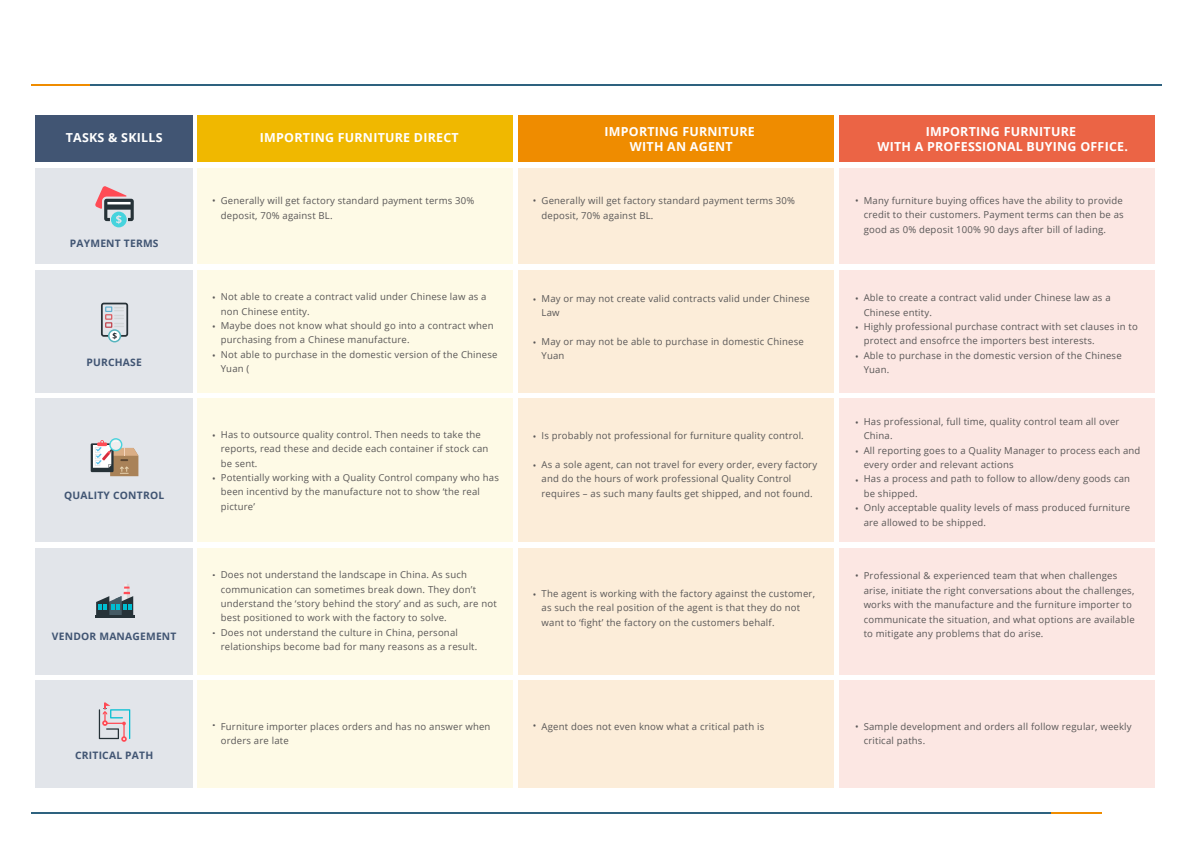
<style>
.page{position:relative;width:1190px;height:842px;background:#fff}
.page>*{position:absolute;margin:0;border:0;box-sizing:border-box;transform-origin:0 0}
.t1{font:700 12.4px/14.9px "Open Sans";letter-spacing:.02em;color:#fff;text-align:center}
.t2{font:700 10.3px "Open Sans";letter-spacing:.02em;color:#415573}
.t3{font:9.5px/14.4px "Open Sans";letter-spacing:.02em;color:#595757}
.t4{font:7.8px "Open Sans";color:#595757;scale:1.23 1}
</style>
<div class="page">
<div style="left:197px;top:270px;width:316px;height:123px;background:#fefae6"></div>
<div style="left:518px;top:270px;width:316px;height:123px;background:#fcedd9"></div>
<div style="left:839px;top:270px;width:315px;height:123px;background:#fce7e3"></div>
<div style="left:35px;top:270px;width:158px;height:123px;background:#e2e5ea"></div>
<div style="left:197px;top:398px;width:316px;height:144px;background:#fefae6"></div>
<div style="left:518px;top:398px;width:316px;height:144px;background:#fcedd9"></div>
<div style="left:839px;top:398px;width:315px;height:144px;background:#fce7e3"></div>
<div style="left:35px;top:398px;width:158px;height:144px;background:#e2e5ea"></div>
<div style="left:197px;top:548px;width:316px;height:126px;background:#fefae6"></div>
<div style="left:518px;top:548px;width:316px;height:126px;background:#fcedd9"></div>
<div style="left:839px;top:548px;width:315px;height:126px;background:#fce7e3"></div>
<div style="left:35px;top:548px;width:158px;height:126px;background:#e2e5ea"></div>
<div style="left:197px;top:680px;width:316px;height:107px;background:#fefae6"></div>
<div style="left:518px;top:680px;width:316px;height:107px;background:#fcedd9"></div>
<div style="left:839px;top:680px;width:315px;height:107px;background:#fce7e3"></div>
<div style="left:35px;top:680px;width:158px;height:107px;background:#e2e5ea"></div>
<div style="left:197px;top:168px;width:316px;height:96px;background:#fefae6"></div>
<div style="left:518px;top:168px;width:316px;height:96px;background:#fcedd9"></div>
<div style="left:839px;top:168px;width:315px;height:96px;background:#fce7e3"></div>
<div style="left:35px;top:168px;width:158px;height:96px;background:#e2e5ea"></div>
<div style="left:91px;top:443px;width:23px;height:29px;background:#303b41"></div>
<svg style="left:93px;top:440px;width:45px;height:36px"></svg>
<svg style="left:95px;top:186px;width:39px;height:41px"></svg>
<hr style="left:95px;top:615px;width:39px;height:3px;background:#263238">
<svg style="left:96px;top:584px;width:37px;height:31px"></svg>
<svg style="left:101px;top:303px;width:27px;height:39px"></svg>
<svg style="left:99px;top:702px;width:31px;height:40px"></svg>
<div style="left:197px;top:116px;width:316px;height:46px;background:#f0b800"></div>
<div style="left:518px;top:116px;width:316px;height:46px;background:#ef8c00"></div>
<div style="left:839px;top:116px;width:315px;height:46px;background:#eb6445"></div>
<div style="left:35px;top:116px;width:158px;height:46px;background:#415573"></div>
<hr style="left:90px;top:84px;width:1072px;height:2px;background:#2e627f">
<hr style="left:31px;top:84px;width:59px;height:2px;background:#ef8c00">
<hr style="left:31px;top:812px;width:1020px;height:2px;background:#2e627f">
<hr style="left:1051px;top:812px;width:50px;height:2px;background:#ef8c00">
<h1 class="t1" style="left:66px;top:130px;width:98px">TASKS &amp; SKILLS</h1>
<h1 class="t1" style="left:260px;top:130px;width:200px">IMPORTING FURNITURE DIRECT</h1>
<h1 class="t1" style="left:604px;top:124px;width:152px">IMPORTING FURNITURE<br>WITH AN AGENT</h1>
<h1 class="t1" style="left:877px;top:124px;width:252px">IMPORTING FURNITURE<br>WITH A PROFESSIONAL BUYING OFFICE.</h1>
<p class="t2" style="left:70px;top:236px;width:90px">PAYMENT TERMS</p>
<p class="t2" style="left:86px;top:355px;width:57px">PURCHASE</p>
<p class="t2" style="left:64px;top:488px;width:102px">QUALITY CONTROL</p>
<p class="t2" style="left:52px;top:629px;width:126px">VENDOR MANAGEMENT</p>
<p class="t2" style="left:75px;top:748px;width:80px">CRITICAL PATH</p>
<p class="t3" style="left:533px;top:193px;width:5px">•</p>
<p class="t3" style="left:863px;top:193px;width:262px;text-align:justify">Many furniture buying offices have the ability to provide credit to their customers. Payment terms can then be as good as 0% deposit 100% 90 days after bill of lading.</p>
<p class="t3" style="left:212px;top:193px;width:5px">•</p>
<p class="t3" style="left:541px;top:193px;width:255px">Generally will get factory standard payment terms 30% deposit, 70% against BL.</p>
<p class="t3" style="left:221px;top:193px;width:255px">Generally will get factory standard payment terms 30% deposit, 70% against BL.</p>
<p class="t3" style="left:855px;top:193px;width:5px">•</p>
<p class="t3" style="left:221px;top:289px;width:278px">Not able to create a contract valid under Chinese law as a non Chinese entity.<br>Maybe does not know what should go into a contract when purchasing from a Chinese manufacture.<br>Not able to purchase in the domestic version of the Chinese Yuan (</p>
<p class="t3" style="left:212px;top:290px;width:5px">•</p>
<p class="t3" style="left:212px;top:319px;width:5px">•</p>
<p class="t3" style="left:212px;top:348px;width:5px">•</p>
<p class="t3" style="left:541px;top:291px;width:270px">May or may not create valid contracts valid under Chinese<br>Law</p>
<p class="t3" style="left:541px;top:334px;width:264px">May or may not be able to purchase in domestic Chinese<br>Yuan</p>
<p class="t3" style="left:533px;top:292px;width:5px">•</p>
<p class="t3" style="left:533px;top:335px;width:5px">•</p>
<p class="t3" style="left:863px;top:290px;width:276px">Able to create a contract valid under Chinese law as a Chinese entity.<br>Highly professional purchase contract with set clauses in to protect and ensofrce the importers best interests.<br>Able to purchase in the domestic version of the Chinese Yuan.</p>
<p class="t3" style="left:855px;top:291px;width:5px">•</p>
<p class="t3" style="left:855px;top:320px;width:5px">•</p>
<p class="t3" style="left:855px;top:349px;width:5px">•</p>
<p class="t3" style="left:221px;top:427px;width:280px">Has to outsource quality control. Then needs to take the reports, read these and decide each container if stock can be sent.<br>Potentially working with a Quality Control company who has been incentivd by the manufacture not to show ‘the real picture’</p>
<p class="t3" style="left:212px;top:428px;width:5px">•</p>
<p class="t3" style="left:212px;top:471px;width:5px">•</p>
<p class="t3" style="left:541px;top:428px;width:264px">Is probably not professional for furniture quality control.</p>
<p class="t3" style="left:541px;top:457px;width:277px">As a sole agent, can not travel for every order, every factory and do the hours of work professional Quality Control requires – as such many faults get shipped, and not found.</p>
<p class="t3" style="left:533px;top:429px;width:5px">•</p>
<p class="t3" style="left:533px;top:458px;width:5px">•</p>
<p class="t3" style="left:863px;top:414px;width:278px">Has professional, full time, quality control team all over China.<br>All reporting goes to a Quality Manager to process each and every order and relevant actions<br>Has a process and path to follow to allow/deny goods can be shipped.<br>Only acceptable quality levels of mass produced furniture are allowed to be shipped.</p>
<p class="t3" style="left:855px;top:415px;width:5px">•</p>
<p class="t3" style="left:855px;top:444px;width:5px">•</p>
<p class="t3" style="left:855px;top:473px;width:5px">•</p>
<p class="t3" style="left:855px;top:501px;width:5px">•</p>
<p class="t3" style="left:221px;top:567px;width:277px">Does not understand the landscape in China. As such communication can sometimes break down. They don’t understand the ‘story behind the story’ and as such, are not best positioned to work with the factory to solve.<br>Does not understand the culture in China, personal relationships become bad for many reasons as a result.</p>
<p class="t4" style="left:212px;top:570px;width:4px">•</p>
<p class="t4" style="left:212px;top:628px;width:4px">•</p>
<p class="t3" style="left:541px;top:586px;width:275px">The agent is working with the factory against the customer, as such the real position of the agent is that they do not want to ‘fight’ the factory on the customers behalf.</p>
<p class="t3" style="left:533px;top:587px;width:5px">•</p>
<p class="t3" style="left:863px;top:568px;width:273px">Professional &amp; experienced team that when challenges arise, initiate the right conversations about the challenges, works with the manufacture and the furniture importer to communicate the situation, and what options are available to mitigate any problems that do arise.</p>
<p class="t3" style="left:855px;top:568px;width:5px">•</p>
<p class="t3" style="left:221px;top:719px;width:271px">Furniture importer places orders and has no answer when orders are late</p>
<p class="t4" style="left:212px;top:720px;width:4px">•</p>
<p class="t3" style="left:533px;top:719px;width:233px">• Agent does not even know what a critical path is</p>
<p class="t3" style="left:863px;top:719px;width:269px">Sample development and orders all follow regular, weekly critical paths.</p>
<p class="t3" style="left:855px;top:719px;width:5px">•</p>
</div>
